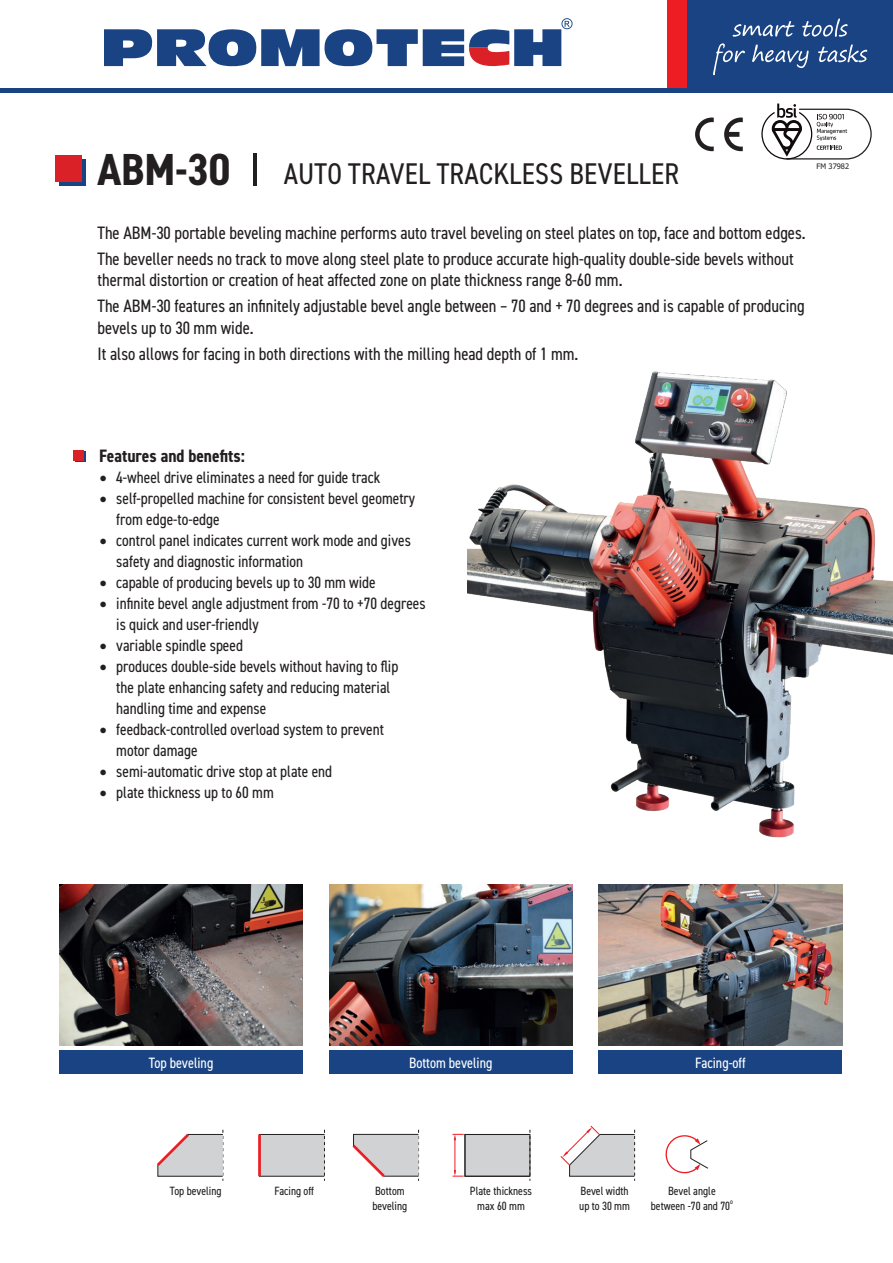
<style>
.page{position:relative;width:893px;height:1263px;background:#fff}
.page>*{position:absolute;margin:0;border:0;box-sizing:border-box;transform-origin:0 0}
.tytul_ulotka_promotech{font:700 condensed 45px "DIN2014";color:#231f20}
.tytul_ulotka_promotech_mniejszy{font:condensed 30px "DIN2014";letter-spacing:.01em;color:#231f20}
.tekst_ulotka_promotech{font:condensed 18px/21.6px "DIN2014";color:#231f20}
.tekst_ulotka_promotech-2{font:700 condensed 18px "DIN2014";color:#231f20}
.t1{font:condensed 16.5px/21px "DIN2014";color:#231f20}
.tekst_ulotka_promotech-3{font:condensed 15px "DIN2014";color:#fff}
.tekst_ulotka_promotech-4{font:condensed 12px "DIN2014";color:#231f20}
.t2{font:7.5px "Tahoma";color:#231f20}
.tekst_ulotka_promotech-5{font:condensed 7.05px "DIN2014";color:#231f20}
.s1{font-family:"Minion Pro";font-stretch:normal;font-size:21px}
</style>
<div class="page">
<img style="left:60px;top:885px;width:242px;height:161px">
<img style="left:329px;top:884px;width:243px;height:162px">
<img style="left:599px;top:884px;width:243px;height:162px">
<div style="left:687px;top:0;width:206px;height:89px;background:#1a4383"></div>
<div style="left:667px;top:0;width:20px;height:89px;background:#ee1d23"></div>
<hr style="left:0;top:89px;width:893px;height:4px;background:#1a4383">
<svg style="left:713px;top:43px;width:154px;height:32px"></svg>
<svg style="left:733px;top:18px;width:115px;height:19px"></svg>
<div style="left:60px;top:1050px;width:243px;height:24px;background:#1a4383"></div>
<div style="left:329px;top:1050px;width:243px;height:24px;background:#1a4383"></div>
<div style="left:599px;top:1050px;width:243px;height:24px;background:#1a4383"></div>
<div style="left:59px;top:159px;width:26px;height:26px;background:#1a4383"></div>
<div style="left:56px;top:156px;width:26px;height:26px;background:#da2128"></div>
<hr style="left:253px;top:153px;width:4px;height:33px;background:#231f20">
<div style="left:465px;top:1134px;width:65px;height:42px;background:#d1d2d4"></div>
<div style="left:465px;top:1134px;width:65px;height:42px;border:1px solid #231f20"></div>
<svg style="left:530px;top:1130px;width:1px;height:51px"></svg>
<hr style="left:454px;top:1137px;width:1px;height:36px;background:#ee1d23">
<svg style="left:453px;top:1134px;width:11px;height:6px"></svg>
<svg style="left:453px;top:1170px;width:11px;height:7px"></svg>
<svg style="left:560px;top:1125px;width:75px;height:56px"></svg>
<svg style="left:665px;top:1135px;width:43px;height:39px"></svg>
<div style="left:260px;top:1134px;width:64px;height:42px;background:#d1d2d4"></div>
<div style="left:259px;top:1134px;width:66px;height:42px;border:1px solid #231f20"></div>
<svg style="left:324px;top:1130px;width:1px;height:51px"></svg>
<hr style="left:258px;top:1134px;width:3px;height:42px;background:#ee1d23">
<svg style="left:157px;top:1130px;width:67px;height:51px"></svg>
<svg style="left:352px;top:1130px;width:67px;height:51px"></svg>
<svg style="left:104px;top:18px;width:468px;height:48px"></svg>
<img style="left:468px;top:371px;width:425px;height:467px">
<svg style="left:761px;top:104px;width:111px;height:56px"></svg>
<svg style="left:695px;top:118px;width:48px;height:33px"></svg>
<div style="left:75px;top:451px;width:11px;height:11px;background:#1a4383"></div>
<div style="left:73px;top:450px;width:11px;height:11px;background:#da2128"></div>
<p class="tytul_ulotka_promotech" style="left:97px;top:140px;width:134px">ABM-30</p>
<p class="tytul_ulotka_promotech_mniejszy" style="left:284px;top:154px;width:397px">AUTO TRAVEL TRACKLESS BEVELLER</p>
<p class="t2" style="left:817px;top:161px;width:34px">FM 37982</p>
<p class="tekst_ulotka_promotech" style="left:97px;top:221px;width:710px">The ABM-30 portable beveling machine performs auto travel beveling on steel plates on top, face and bottom edges.</p>
<p class="tekst_ulotka_promotech" style="left:97px;top:247px;width:698px">The beveller needs no track to move along steel plate to produce accurate high-quality double-side bevels without thermal distortion or creation of heat affected zone on plate thickness range 8-60 mm.</p>
<p class="tekst_ulotka_promotech" style="left:97px;top:295px;width:709px">The ABM-30 features an infinitely adjustable bevel angle between – 70 and + 70 degrees and is capable of producing bevels up to 30 mm wide.</p>
<p class="tekst_ulotka_promotech" style="left:97px;top:342px;width:482px">It also allows for facing in both directions with the milling head depth of 1 mm.</p>
<p class="tekst_ulotka_promotech-2" style="left:99px;top:444px;width:147px">Features and benefits:</p>
<p class="t1" style="left:99px;top:466px;width:282px"><span class="s1">•</span> 4-wheel drive eliminates a need for guide track</p>
<p class="t1" style="left:116px;top:487px;width:300px;text-indent:-17px"><span class="s1">•</span> self-propelled machine for consistent bevel geometry from edge-to-edge</p>
<p class="t1" style="left:116px;top:529px;width:296px;text-indent:-17px"><span class="s1">•</span> control panel indicates current work mode and gives safety and diagnostic information</p>
<p class="t1" style="left:99px;top:571px;width:278px"><span class="s1">•</span> capable of producing bevels up to 30 mm wide</p>
<p class="t1" style="left:116px;top:592px;width:311px;text-indent:-17px"><span class="s1">•</span> infinite bevel angle adjustment from -70 to +70 degrees is quick and user-friendly</p>
<p class="t1" style="left:99px;top:634px;width:145px"><span class="s1">•</span> variable spindle speed</p>
<p class="t1" style="left:116px;top:655px;width:284px;text-indent:-17px"><span class="s1">•</span> produces double-side bevels without having to flip the plate enhancing safety and reducing material handling time and expense</p>
<p class="t1" style="left:116px;top:718px;width:269px;text-indent:-17px"><span class="s1">•</span> feedback-controlled overload system to prevent motor damage</p>
<p class="t1" style="left:99px;top:760px;width:234px"><span class="s1">•</span> semi-automatic drive stop at plate end</p>
<p class="t1" style="left:99px;top:781px;width:176px"><span class="s1">•</span> plate thickness up to 60 mm</p>
<p class="tekst_ulotka_promotech-3" style="left:149px;top:1053px;width:66px">Top beveling</p>
<p class="tekst_ulotka_promotech-3" style="left:409px;top:1053px;width:85px">Bottom beveling</p>
<p class="tekst_ulotka_promotech-3" style="left:695px;top:1053px;width:52px">Facing-off</p>
<p class="tekst_ulotka_promotech-4" style="left:170px;top:1183px;width:53px">Top beveling</p>
<p class="tekst_ulotka_promotech-4" style="left:274px;top:1183px;width:41px">Facing off</p>
<p class="tekst_ulotka_promotech-4" style="left:375px;top:1183px;width:31px">Bottom</p>
<p class="tekst_ulotka_promotech-4" style="left:372px;top:1197px;width:36px">beveling</p>
<p class="tekst_ulotka_promotech-4" style="left:470px;top:1183px;width:64px">Plate thickness</p>
<p class="tekst_ulotka_promotech-4" style="left:477px;top:1197px;width:49px">max 60 mm</p>
<p class="tekst_ulotka_promotech-4" style="left:581px;top:1183px;width:50px">Bevel width</p>
<p class="tekst_ulotka_promotech-4" style="left:579px;top:1197px;width:52px">up to 30 mm</p>
<p class="tekst_ulotka_promotech-4" style="left:668px;top:1183px;width:49px">Bevel angle</p>
<p class="tekst_ulotka_promotech-4" style="left:651px;top:1197px;width:81px">between -70 and 70</p>
<p class="tekst_ulotka_promotech-5" style="left:730px;top:1197px;width:4px">o</p>
</div>
